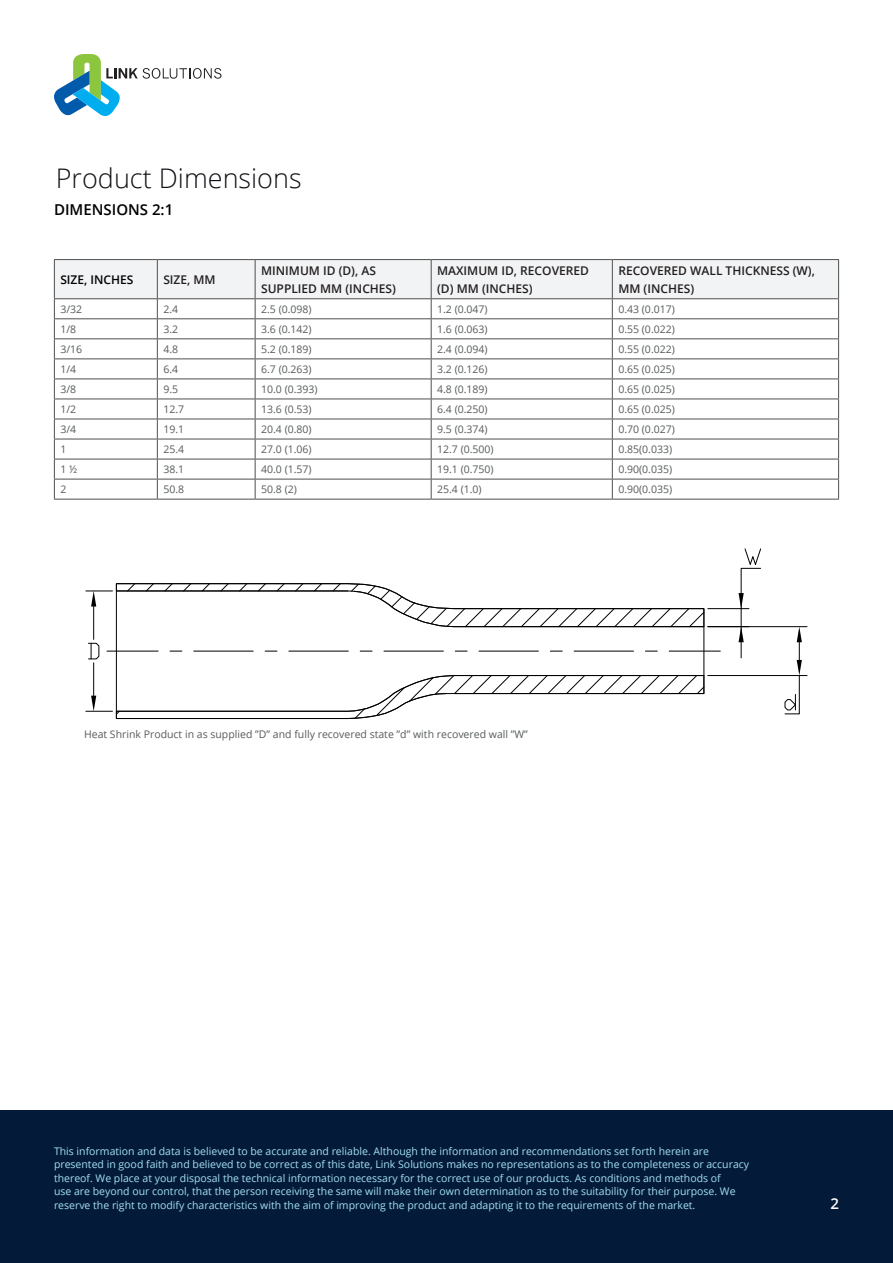
<style>
.page{position:relative;width:893px;height:1263px;background:#fff}
.page>*{position:absolute;margin:0;border:0;box-sizing:border-box;transform-origin:0 0}
.t1{font:300 27px "Open Sans";color:#101216}
.t2{font:600 15px "Open Sans";color:#000001}
.t3{font:600 15px "Open Sans";color:#fff}
.t4{font:600 12px/18px "Open Sans";color:#231f20}
.t5{font:600 12px "Open Sans";color:#000001}
.t6{font:10.5px/13.5px "Open Sans";color:#a5def6}
.t7{font:10.5px "Open Sans";color:#575c5b}
</style>
<div class="page">
<svg style="left:54px;top:260px;width:785px;height:239px"></svg>
<hr style="left:54px;top:499px;width:103px;height:1px;background:#4f4f4f">
<hr style="left:157px;top:499px;width:98px;height:1px;background:#4f4f4f">
<hr style="left:255px;top:499px;width:176px;height:1px;background:#4f4f4f">
<hr style="left:431px;top:499px;width:181px;height:1px;background:#4f4f4f">
<hr style="left:612px;top:499px;width:227px;height:1px;background:#4f4f4f">
<hr style="left:54px;top:259px;width:103px;height:1px;background:#4f4f4f">
<hr style="left:54px;top:260px;width:1px;height:38px;background:#4f4f4f">
<hr style="left:157px;top:259px;width:98px;height:1px;background:#4f4f4f">
<hr style="left:157px;top:260px;width:1px;height:38px;background:#4f4f4f">
<hr style="left:255px;top:259px;width:176px;height:1px;background:#4f4f4f">
<hr style="left:255px;top:260px;width:1px;height:38px;background:#4f4f4f">
<hr style="left:431px;top:259px;width:181px;height:1px;background:#4f4f4f">
<hr style="left:431px;top:260px;width:1px;height:38px;background:#4f4f4f">
<hr style="left:612px;top:259px;width:227px;height:1px;background:#4f4f4f">
<hr style="left:612px;top:260px;width:1px;height:38px;background:#4f4f4f">
<hr style="left:838px;top:260px;width:1px;height:38px;background:#4f4f4f">
<hr style="left:54px;top:298px;width:103px;height:1px;background:#4f4f4f">
<hr style="left:157px;top:298px;width:98px;height:1px;background:#4f4f4f">
<hr style="left:255px;top:298px;width:176px;height:1px;background:#4f4f4f">
<hr style="left:431px;top:298px;width:181px;height:1px;background:#4f4f4f">
<hr style="left:612px;top:298px;width:227px;height:1px;background:#4f4f4f">
<hr style="left:54px;top:318px;width:103px;height:1px;background:#4f4f4f">
<hr style="left:157px;top:318px;width:98px;height:1px;background:#4f4f4f">
<hr style="left:255px;top:318px;width:176px;height:1px;background:#4f4f4f">
<hr style="left:431px;top:318px;width:181px;height:1px;background:#4f4f4f">
<hr style="left:612px;top:318px;width:227px;height:1px;background:#4f4f4f">
<hr style="left:703px;top:627px;width:1px;height:48px;background:#000">
<hr style="left:116px;top:591px;width:1px;height:120px;background:#000">
<hr style="left:708px;top:626px;width:99px;height:1px;background:#000">
<hr style="left:708px;top:675px;width:99px;height:1px;background:#000">
<svg style="left:784px;top:627px;width:18px;height:88px"></svg>
<hr style="left:708px;top:608px;width:41px;height:1px;background:#000">
<hr style="left:741px;top:609px;width:1px;height:49px;background:#000">
<svg style="left:738px;top:627px;width:6px;height:15px"></svg>
<svg style="left:738px;top:548px;width:23px;height:62px"></svg>
<hr style="left:93px;top:606px;width:1px;height:33px;background:#000">
<hr style="left:93px;top:663px;width:1px;height:33px;background:#000">
<svg style="left:88px;top:642px;width:12px;height:18px"></svg>
<svg style="left:86px;top:583px;width:619px;height:45px"></svg>
<svg style="left:86px;top:674px;width:619px;height:45px"></svg>
<hr style="left:107px;top:651px;width:51px;height:1px;background:#000">
<svg style="left:170px;top:651px;width:12px;height:1px"></svg>
<hr style="left:194px;top:651px;width:59px;height:1px;background:#000">
<svg style="left:265px;top:651px;width:12px;height:1px"></svg>
<hr style="left:289px;top:651px;width:59px;height:1px;background:#000">
<svg style="left:360px;top:651px;width:12px;height:1px"></svg>
<hr style="left:384px;top:651px;width:59px;height:1px;background:#000">
<svg style="left:455px;top:651px;width:12px;height:1px"></svg>
<hr style="left:479px;top:651px;width:59px;height:1px;background:#000">
<svg style="left:550px;top:651px;width:12px;height:1px"></svg>
<hr style="left:574px;top:651px;width:59px;height:1px;background:#000">
<svg style="left:645px;top:651px;width:12px;height:1px"></svg>
<hr style="left:669px;top:651px;width:51px;height:1px;background:#000">
<div style="left:0;top:1111px;width:893px;height:152px;background:#031b38"></div>
<svg style="left:54px;top:54px;width:167px;height:62px"></svg>
<p class="t1" style="left:56px;top:160px;width:247px">Product Dimensions</p>
<p class="t2" style="left:54px;top:199px;width:121px">DIMENSIONS 2:1</p>
<p class="t5" style="left:60px;top:271px;width:75px">SIZE, INCHES</p>
<p class="t4" style="left:163px;top:270px;width:54px">SIZE, MM</p>
<p class="t4" style="left:261px;top:261px;width:136px">MINIMUM ID (D), AS<br>SUPPLIED MM (INCHES)</p>
<p class="t4" style="left:437px;top:261px;width:153px">MAXIMUM ID, RECOVERED (D) MM (INCHES)</p>
<p class="t4" style="left:618px;top:261px;width:198px">RECOVERED WALL THICKNESS (W),<br>MM (INCHES)</p>
<p class="t7" style="left:60px;top:302px;width:23px">3/32</p>
<p class="t7" style="left:163px;top:302px;width:16px">2.4</p>
<p class="t7" style="left:261px;top:302px;width:52px">2.5 (0.098)</p>
<p class="t7" style="left:437px;top:302px;width:52px">1.2 (0.047)</p>
<p class="t7" style="left:618px;top:302px;width:58px">0.43 (0.017)</p>
<p class="t7" style="left:60px;top:322px;width:17px">1/8</p>
<p class="t7" style="left:163px;top:322px;width:16px">3.2</p>
<p class="t7" style="left:261px;top:322px;width:52px">3.6 (0.142)</p>
<p class="t7" style="left:437px;top:322px;width:52px">1.6 (0.063)</p>
<p class="t7" style="left:618px;top:322px;width:58px">0.55 (0.022)</p>
<p class="t7" style="left:60px;top:342px;width:23px">3/16</p>
<p class="t7" style="left:163px;top:342px;width:16px">4.8</p>
<p class="t7" style="left:261px;top:342px;width:52px">5.2 (0.189)</p>
<p class="t7" style="left:437px;top:342px;width:52px">2.4 (0.094)</p>
<p class="t7" style="left:618px;top:342px;width:58px">0.55 (0.022)</p>
<p class="t7" style="left:60px;top:362px;width:17px">1/4</p>
<p class="t7" style="left:163px;top:362px;width:16px">6.4</p>
<p class="t7" style="left:261px;top:362px;width:52px">6.7 (0.263)</p>
<p class="t7" style="left:437px;top:362px;width:52px">3.2 (0.126)</p>
<p class="t7" style="left:618px;top:362px;width:58px">0.65 (0.025)</p>
<p class="t7" style="left:60px;top:382px;width:17px">3/8</p>
<p class="t7" style="left:163px;top:382px;width:16px">9.5</p>
<p class="t7" style="left:261px;top:382px;width:58px">10.0 (0.393)</p>
<p class="t7" style="left:437px;top:382px;width:52px">4.8 (0.189)</p>
<p class="t7" style="left:618px;top:382px;width:58px">0.65 (0.025)</p>
<p class="t7" style="left:60px;top:402px;width:17px">1/2</p>
<p class="t7" style="left:163px;top:402px;width:22px">12.7</p>
<p class="t7" style="left:261px;top:402px;width:52px">13.6 (0.53)</p>
<p class="t7" style="left:437px;top:402px;width:52px">6.4 (0.250)</p>
<p class="t7" style="left:618px;top:402px;width:58px">0.65 (0.025)</p>
<p class="t7" style="left:60px;top:422px;width:17px">3/4</p>
<p class="t7" style="left:163px;top:422px;width:22px">19.1</p>
<p class="t7" style="left:261px;top:422px;width:52px">20.4 (0.80)</p>
<p class="t7" style="left:437px;top:422px;width:52px">9.5 (0.374)</p>
<p class="t7" style="left:618px;top:422px;width:58px">0.70 (0.027)</p>
<p class="t7" style="left:60px;top:442px;width:8px">1</p>
<p class="t7" style="left:163px;top:442px;width:22px">25.4</p>
<p class="t7" style="left:261px;top:442px;width:52px">27.0 (1.06)</p>
<p class="t7" style="left:437px;top:442px;width:58px">12.7 (0.500)</p>
<p class="t7" style="left:618px;top:442px;width:55px">0.85(0.033)</p>
<p class="t7" style="left:60px;top:462px;width:18px">1 ½</p>
<p class="t7" style="left:163px;top:462px;width:22px">38.1</p>
<p class="t7" style="left:261px;top:462px;width:52px">40.0 (1.57)</p>
<p class="t7" style="left:437px;top:462px;width:58px">19.1 (0.750)</p>
<p class="t7" style="left:618px;top:462px;width:55px">0.90(0.035)</p>
<p class="t7" style="left:60px;top:482px;width:8px">2</p>
<p class="t7" style="left:163px;top:482px;width:22px">50.8</p>
<p class="t7" style="left:261px;top:482px;width:37px">50.8 (2)</p>
<p class="t7" style="left:437px;top:482px;width:46px">25.4 (1.0)</p>
<p class="t7" style="left:618px;top:482px;width:55px">0.90(0.035)</p>
<p class="t7" style="left:84px;top:727px;width:445px">Heat Shrink Product in as supplied ”D” and fully recovered state ”d” with recovered wall ”W”</p>
<p class="t6" style="left:54px;top:1144px;width:697px">This information and data is believed to be accurate and reliable. Although the information and recommendations set forth herein are presented in good faith and believed to be correct as of this date, Link Solutions makes no representations as to the completeness or accuracy thereof. We place at your disposal the technical information necessary for the correct use of our products. As conditions and methods of<br>use are beyond our control, that the person receiving the same will make their own determination as to the suitability for their purpose. We reserve the right to modify characteristics with the aim of improving the product and adapting it to the requirements of the market.</p>
<h2 class="t3" style="left:830px;top:1193px;width:10px">2</h2>
</div>
